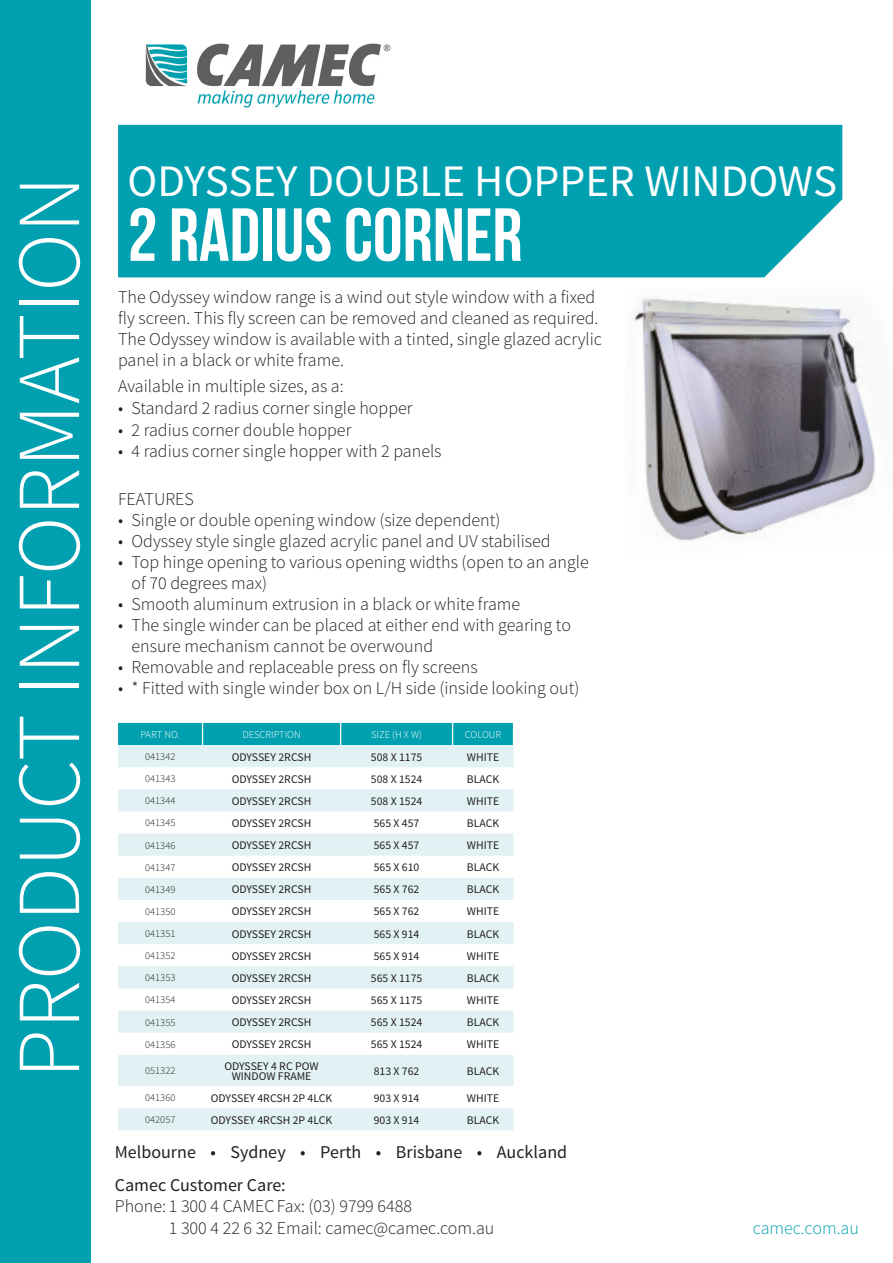
<style>
.page{position:relative;width:893px;height:1263px;background:#fff}
.page>*{position:absolute;margin:0;border:0;box-sizing:border-box;transform-origin:0 0}
.t1{font:300 90px "Source Sans Pro";color:#fff}
.t2{font:75px "Bebas Neue";color:#fff}
.t3{font:45px "Source Sans Pro";color:#fff}
.t4{font:300 18px/21px "Source Sans Pro";color:#231f20}
.t5{font:18px/32.8px "Source Sans Pro";color:#231f20}
.t6{font:300 18px "Source Sans Pro";color:#00a0b0}
.t7{font:11.7px/10.5px "Source Sans Pro";color:#231f20;text-align:center}
.t8{font:300 10.5px "Source Sans Pro";color:#231f20}
.t9{font:300 10.5px "Source Sans Pro";color:#fff}
</style>
<div class="page">
<div style="left:0;top:0;width:91px;height:1263px;background:#00a0b0"></div>
<img style="left:145px;top:43px;width:246px;height:65px">
<div style="left:118px;top:125px;width:724px;height:152px;background:#00a0b0"></div>
<img style="left:633px;top:298px;width:243px;height:243px">
<svg style="left:118px;top:745px;width:395px;height:385px;fill:#e1f1f4"></svg>
<div style="left:118px;top:723px;width:395px;height:22px;background:#00a0b0"></div>
<h1 class="t1" style="left:-6px;top:1078px;width:904px;rotate:-90deg">PRODUCT INFORMATION</h1>
<h3 class="t3" style="left:128px;top:153px;width:711px">ODYSSEY DOUBLE HOPPER WINDOWS</h3>
<h2 class="t2" style="left:128px;top:194px;width:396px">2 RADIUS CORNER</h2>
<p class="t4" style="left:118px;top:287px;width:485px">The Odyssey window range is a wind out style window with a fixed fly screen. This fly screen can be removed and cleaned as required.<br>The Odyssey window is available with a tinted, single glazed acrylic panel in a black or white frame.</p>
<p class="t4" style="left:118px;top:376px;width:227px">Available in multiple sizes, as a:</p>
<p class="t4" style="left:118px;top:398px;width:296px">• Standard 2 radius corner single hopper</p>
<p class="t4" style="left:118px;top:419px;width:235px">• 2 radius corner double hopper</p>
<p class="t4" style="left:118px;top:440px;width:325px">• 4 radius corner single hopper with 2 panels</p>
<p class="t4" style="left:118px;top:488px;width:77px">FEATURES</p>
<p class="t4" style="left:118px;top:509px;width:384px">• Single or double opening window (size dependent)</p>
<p class="t4" style="left:118px;top:530px;width:434px">• Odyssey style single glazed acrylic panel and UV stabilised</p>
<p class="t4" style="left:132px;top:551px;width:459px;text-indent:-14px">• Top hinge opening to various opening widths (open to an angle of 70 degrees max)</p>
<p class="t4" style="left:118px;top:593px;width:404px">• Smooth aluminum extrusion in a black or white frame</p>
<p class="t4" style="left:132px;top:614px;width:441px;text-indent:-14px">• The single winder can be placed at either end with gearing to ensure mechanism cannot be overwound</p>
<p class="t4" style="left:118px;top:656px;width:361px">• Removable and replaceable press on fly screens</p>
<p class="t4" style="left:118px;top:677px;width:463px">• * Fitted with single winder box on L/H side (inside looking out)</p>
<p class="t9" style="left:140px;top:728px;width:41px">PART NO.</p>
<p class="t9" style="left:242px;top:728px;width:60px">DESCRIPTION</p>
<p class="t9" style="left:371px;top:728px;width:53px">SIZE (H X W)</p>
<p class="t9" style="left:465px;top:728px;width:38px">COLOUR</p>
<p class="t8" style="left:145px;top:750px;width:32px">041342</p>
<p class="t7" style="left:232px;top:751px;width:81px">ODYSSEY 2RCSH</p>
<p class="t7" style="left:371px;top:751px;width:53px">508 X 1175</p>
<p class="t7" style="left:467px;top:751px;width:34px">WHITE</p>
<p class="t8" style="left:145px;top:772px;width:32px">041343</p>
<p class="t7" style="left:232px;top:774px;width:81px">ODYSSEY 2RCSH</p>
<p class="t7" style="left:371px;top:774px;width:53px">508 X 1524</p>
<p class="t7" style="left:467px;top:774px;width:34px">BLACK</p>
<p class="t8" style="left:145px;top:794px;width:32px">041344</p>
<p class="t7" style="left:232px;top:796px;width:81px">ODYSSEY 2RCSH</p>
<p class="t7" style="left:371px;top:796px;width:53px">508 X 1524</p>
<p class="t7" style="left:467px;top:796px;width:34px">WHITE</p>
<p class="t8" style="left:145px;top:816px;width:32px">041345</p>
<p class="t7" style="left:232px;top:818px;width:81px">ODYSSEY 2RCSH</p>
<p class="t7" style="left:374px;top:818px;width:47px">565 X 457</p>
<p class="t7" style="left:467px;top:818px;width:34px">BLACK</p>
<p class="t8" style="left:145px;top:839px;width:32px">041346</p>
<p class="t7" style="left:232px;top:840px;width:81px">ODYSSEY 2RCSH</p>
<p class="t7" style="left:374px;top:840px;width:47px">565 X 457</p>
<p class="t7" style="left:467px;top:840px;width:34px">WHITE</p>
<p class="t8" style="left:145px;top:861px;width:32px">041347</p>
<p class="t7" style="left:232px;top:862px;width:81px">ODYSSEY 2RCSH</p>
<p class="t7" style="left:374px;top:862px;width:47px">565 X 610</p>
<p class="t7" style="left:467px;top:862px;width:34px">BLACK</p>
<p class="t8" style="left:145px;top:883px;width:32px">041349</p>
<p class="t7" style="left:232px;top:884px;width:81px">ODYSSEY 2RCSH</p>
<p class="t7" style="left:374px;top:884px;width:47px">565 X 762</p>
<p class="t7" style="left:467px;top:884px;width:34px">BLACK</p>
<p class="t8" style="left:145px;top:905px;width:32px">041350</p>
<p class="t7" style="left:232px;top:906px;width:81px">ODYSSEY 2RCSH</p>
<p class="t7" style="left:374px;top:906px;width:47px">565 X 762</p>
<p class="t7" style="left:467px;top:906px;width:34px">WHITE</p>
<p class="t8" style="left:145px;top:927px;width:32px">041351</p>
<p class="t7" style="left:232px;top:928px;width:81px">ODYSSEY 2RCSH</p>
<p class="t7" style="left:374px;top:928px;width:47px">565 X 914</p>
<p class="t7" style="left:467px;top:928px;width:34px">BLACK</p>
<p class="t8" style="left:145px;top:949px;width:32px">041352</p>
<p class="t7" style="left:232px;top:951px;width:81px">ODYSSEY 2RCSH</p>
<p class="t7" style="left:374px;top:951px;width:47px">565 X 914</p>
<p class="t7" style="left:467px;top:951px;width:34px">WHITE</p>
<p class="t8" style="left:145px;top:971px;width:32px">041353</p>
<p class="t7" style="left:232px;top:973px;width:81px">ODYSSEY 2RCSH</p>
<p class="t7" style="left:371px;top:973px;width:53px">565 X 1175</p>
<p class="t7" style="left:467px;top:973px;width:34px">BLACK</p>
<p class="t8" style="left:145px;top:993px;width:32px">041354</p>
<p class="t7" style="left:232px;top:995px;width:81px">ODYSSEY 2RCSH</p>
<p class="t7" style="left:371px;top:995px;width:53px">565 X 1175</p>
<p class="t7" style="left:467px;top:995px;width:34px">WHITE</p>
<p class="t8" style="left:145px;top:1016px;width:32px">041355</p>
<p class="t7" style="left:232px;top:1017px;width:81px">ODYSSEY 2RCSH</p>
<p class="t7" style="left:371px;top:1017px;width:53px">565 X 1524</p>
<p class="t7" style="left:467px;top:1017px;width:34px">BLACK</p>
<p class="t8" style="left:145px;top:1038px;width:32px">041356</p>
<p class="t7" style="left:232px;top:1039px;width:81px">ODYSSEY 2RCSH</p>
<p class="t7" style="left:371px;top:1039px;width:53px">565 X 1524</p>
<p class="t7" style="left:467px;top:1039px;width:34px">WHITE</p>
<p class="t8" style="left:145px;top:1064px;width:32px">051322</p>
<p class="t7" style="left:224px;top:1061px;width:96px">ODYSSEY 4 RC POW<br>WINDOW FRAME</p>
<p class="t7" style="left:374px;top:1066px;width:47px">813 X 762</p>
<p class="t7" style="left:467px;top:1066px;width:34px">BLACK</p>
<p class="t8" style="left:145px;top:1091px;width:32px">041360</p>
<p class="t7" style="left:211px;top:1093px;width:123px">ODYSSEY 4RCSH 2P 4LCK</p>
<p class="t7" style="left:374px;top:1093px;width:47px">903 X 914</p>
<p class="t7" style="left:467px;top:1093px;width:34px">WHITE</p>
<p class="t8" style="left:145px;top:1113px;width:32px">042057</p>
<p class="t7" style="left:211px;top:1115px;width:123px">ODYSSEY 4RCSH 2P 4LCK</p>
<p class="t7" style="left:374px;top:1115px;width:47px">903 X 914</p>
<p class="t7" style="left:467px;top:1115px;width:34px">BLACK</p>
<p class="t5" style="left:115px;top:1135px;width:454px">Melbourne • Sydney • Perth • Brisbane • Auckland<br>Camec Customer Care:</p>
<p class="t4" style="left:169px;top:1195px;width:327px;line-height:21.6px;text-indent:-54px">Phone: 1 300 4 CAMECFax: (03) 9799 6488<br>1 300 4 22 6 32 Email: camec@camec.com.au</p>
<p class="t6" style="left:753px;top:1217px;width:108px">camec.com.au</p>
</div>
